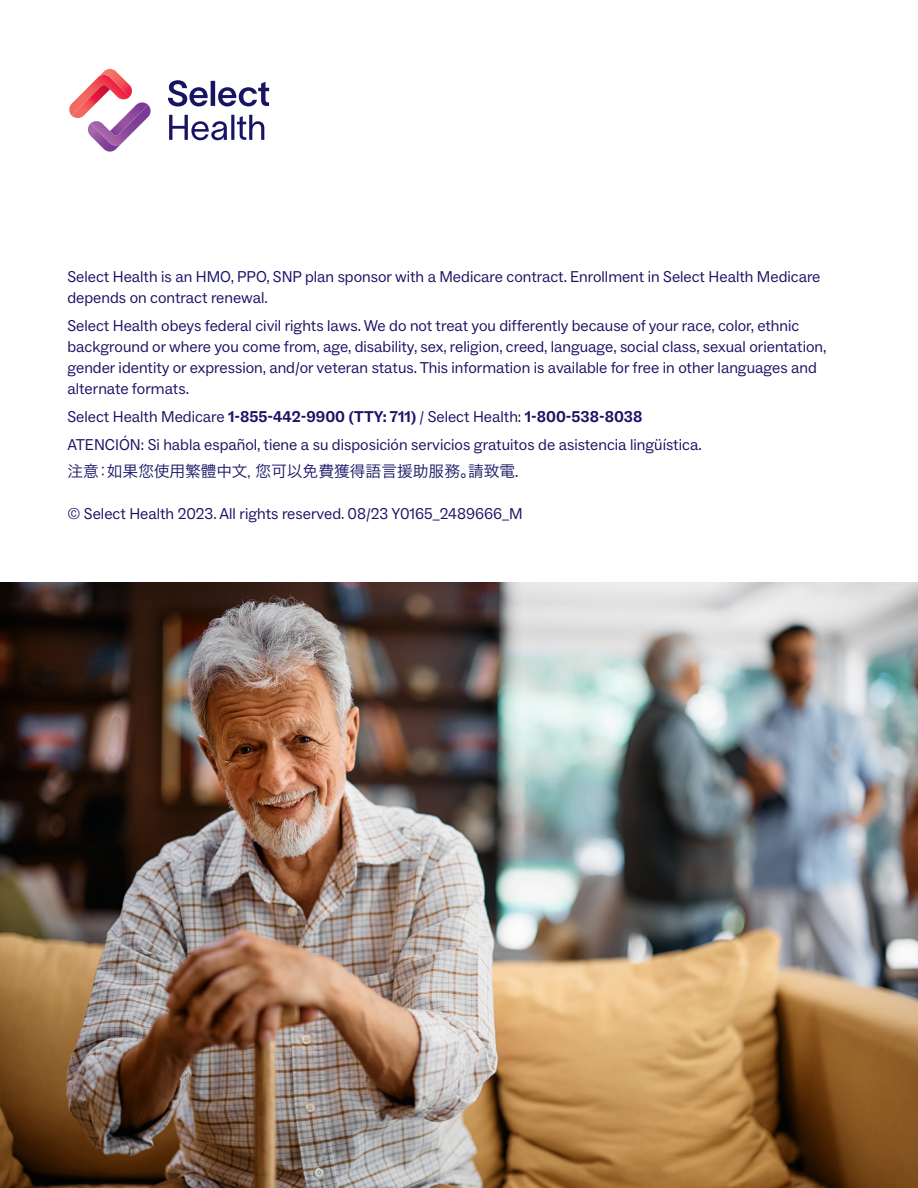
<style>
.page{position:relative;width:918px;height:1188px;background:#fff}
.page>*{position:absolute;margin:0;border:0;box-sizing:border-box;transform-origin:0 0}
.ABC_Social_10_5_14_Medicare_body_copy{font:15.75px/21px "ABC Social";color:#191364}
.ABC_Social_10_5_14_Medicare_body_copy-2{font:700 15.75px "ABC Social";color:#191364}
.ABC_Social_10_5_14_Medicare_body_copy-3{font:15.75px "Hira Kaku Pro W3";color:#191364}
.s1{font-weight:400}
.s2{font-family:"ABC Social"}
</style>
<div class="page">
<img style="left:0;top:582px;width:918px;height:606px">
<svg style="left:168px;top:80px;width:101px;height:60px"></svg>
<svg style="left:69px;top:69px;width:82px;height:83px"></svg>
<p class="ABC_Social_10_5_14_Medicare_body_copy" style="left:68px;top:267px;width:755px">Select Health is an HMO, PPO, SNP plan sponsor with a Medicare contract. Enrollment in Select Health Medicare depends on contract renewal.</p>
<p class="ABC_Social_10_5_14_Medicare_body_copy" style="left:68px;top:316px;width:761px">Select Health obeys federal civil rights laws. We do not treat you differently because of your race, color, ethnic background or where you come from, age, disability, sex, religion, creed, language, social class, sexual orientation, gender identity or expression, and/or veteran status. This information is available for free in other languages and alternate formats.</p>
<p class="ABC_Social_10_5_14_Medicare_body_copy-2" style="left:68px;top:407px;width:577px"><span class="s1">Select Health Medicare</span> 1-855-442-9900 (TTY: 711) <span class="s1">/ Select Health:</span> 1-800-538-8038</p>
<p class="ABC_Social_10_5_14_Medicare_body_copy" style="left:68px;top:434px;width:636px">ATENCIÓN: Si habla español, tiene a su disposición servicios gratuitos de asistencia lingüística.</p>
<p class="ABC_Social_10_5_14_Medicare_body_copy-3" style="left:68px;top:457px;width:453px">注意：如果您使用繁體中文，您可以免費獲得語言援助服務。請致電<span class="s2">.</span></p>
<p class="ABC_Social_10_5_14_Medicare_body_copy" style="left:68px;top:504px;width:457px">© Select Health 2023. All rights reserved. 08/23 Y0165_2489666_M</p>
</div>
